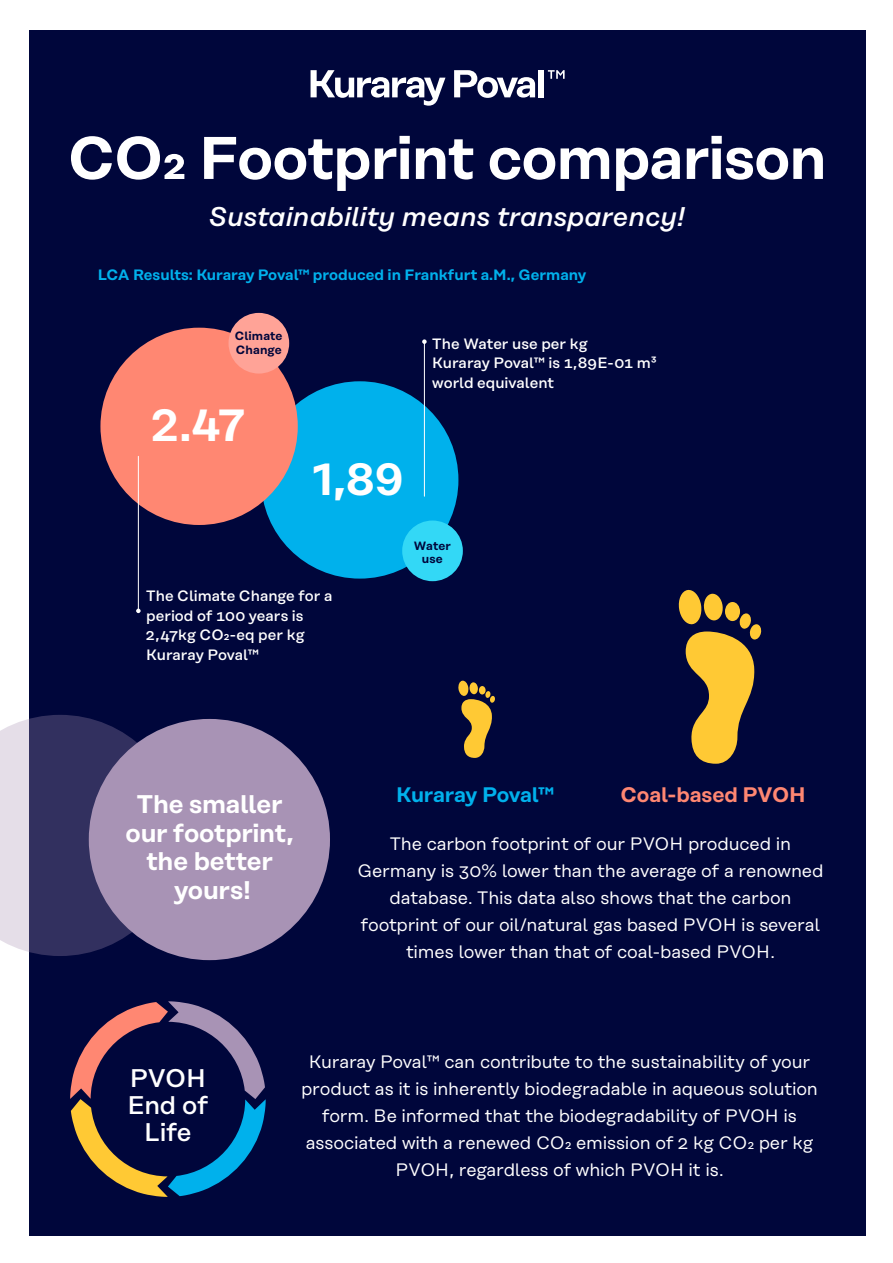
<style>
.page{position:relative;width:893px;height:1263px;background:#fff}
.page>*{position:absolute;margin:0;border:0;box-sizing:border-box;transform-origin:0 0}
.t1{font:600 60px "Rational Text";letter-spacing:-.02em;color:#fff}
.t2{font:600 45px "Rational Text";color:#fff}
.t3{font:italic 500 27px "Rational Text";color:#fff}
.t4{font:600 25.5px/28.5px "Rational Text";letter-spacing:-.01em;color:#fff;text-align:center}
.t5{font:500 25.5px/27px "Rational Text";letter-spacing:-.01em;color:#fff;text-align:center}
.t6{font:600 21px "Rational Text";letter-spacing:-.005em;color:#ff8772}
.t7{font:600 21px "Rational Text";letter-spacing:-.015em;color:#00b1ec}
.t8{font:18px/27px "Rational Text";letter-spacing:-.01em;color:#fff;text-align:center}
.t9{font:500 15px/19.5px "Rational Text";color:#fff}
.t10{font:600 15px "Rational Text";color:#00b1ec}
.t11{font:600 12px/13.5px "Rational Text";letter-spacing:.005em;color:#00063b}
</style>
<div class="page">
<div style="left:29px;top:30px;width:836px;height:1205px;background:#00063b"></div>
<svg style="left:0;top:715px;width:181px;height:241px"></svg>
<div style="left:89px;top:719px;width:241px;height:241px;background:#a893b5;border-radius:50%"></div>
<svg style="left:458px;top:680px;width:37px;height:78px"></svg>
<div style="left:469px;top:682px;width:9px;height:12px;background:#ffc934;border-radius:50%"></div>
<svg style="left:678px;top:589px;width:84px;height:175px"></svg>
<svg style="left:70px;top:1001px;width:196px;height:196px"></svg>
<div style="left:261px;top:381px;width:197px;height:198px;background:#00b1ec;border-radius:50%"></div>
<div style="left:100px;top:328px;width:198px;height:197px;background:#ff8772;border-radius:50%"></div>
<div style="left:229px;top:313px;width:60px;height:61px;background:#ffa397;border-radius:50%"></div>
<div style="left:402px;top:520px;width:61px;height:61px;background:#33d8f6;border-radius:50%"></div>
<hr style="left:424px;top:342px;width:1px;height:154px;background:#fff">
<svg style="left:422px;top:339px;width:5px;height:5px"></svg>
<hr style="left:138px;top:456px;width:1px;height:155px;background:#fff">
<svg style="left:136px;top:609px;width:5px;height:4px"></svg>
<svg style="left:311px;top:70px;width:134px;height:36px"></svg>
<svg style="left:454px;top:70px;width:81px;height:28px"></svg>
<div style="left:538px;top:70px;width:5px;height:27px;background:#fff"></div>
<svg style="left:548px;top:70px;width:17px;height:9px"></svg>
<h1 class="t1" style="left:68px;top:122px;width:760px">CO2 Footprint comparison</h1>
<h3 class="t3" style="left:208px;top:201px;width:478px">Sustainability means transparency!</h3>
<p class="t10" style="left:98px;top:266px;width:490px">LCA Results: Kuraray Poval™ produced in Frankfurt a.M., Germany</p>
<p class="t11" style="left:235px;top:329px;width:49px">Climate<br>Change</p>
<h2 class="t2" style="left:152px;top:399px;width:94px">2.47</h2>
<h2 class="t2" style="left:312px;top:452px;width:93px">1,89</h2>
<p class="t9" style="left:432px;top:334px;width:226px">The Water use per kg<br>Kuraray Poval™ is 1,89E-01 m³ world equivalent</p>
<p class="t9" style="left:146px;top:586px;width:188px">The Climate Change for a period of 100 years is<br>2,47kg CO2-eq per kg<br>Kuraray Poval™</p>
<p class="t11" style="left:414px;top:539px;width:39px;text-align:center">Water use</p>
<h3 class="t4" style="left:126px;top:790px;width:170px">The smaller our footprint, the better yours!</h3>
<p class="t6" style="left:621px;top:782px;width:187px">Coal-based PVOH</p>
<p class="t8" style="left:357px;top:830px;width:468px">The carbon footprint of our PVOH produced in Germany is 30% lower than the average of a renowned database. This data also shows that the carbon footprint of our oil/natural gas based PVOH is several times lower than that of coal-based PVOH.</p>
<p class="t7" style="left:396px;top:782px;width:159px">Kuraray Poval™</p>
<h3 class="t5" style="left:128px;top:1064px;width:82px">PVOH<br>End of<br>Life</h3>
<p class="t8" style="left:309px;top:1048px;width:503px">Kuraray Poval™ can contribute to the sustainability of your</p>
<p class="t8" style="left:322px;top:1102px;width:476px">form. Be informed that the biodegradability of PVOH is</p>
<p class="t8" style="left:395px;top:1156px;width:330px">PVOH, regardless of which PVOH it is.</p>
<p class="t8" style="left:301px;top:1075px;width:518px">product as it is inherently biodegradable in aqueous solution</p>
<p class="t8" style="left:306px;top:1129px;width:509px">associated with a renewed CO2 emission of 2 kg CO2 per kg</p>
</div>
